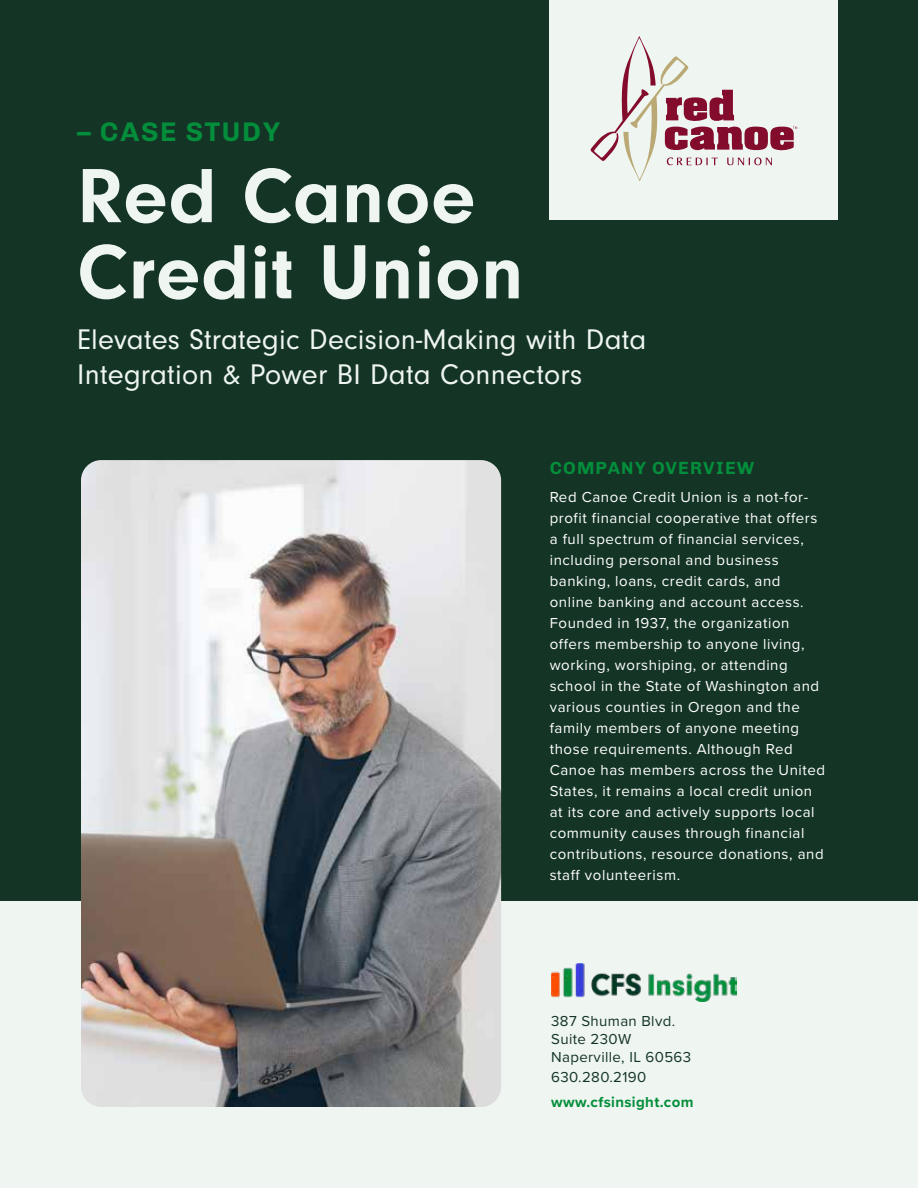
<style>
.page{position:relative;width:918px;height:1188px;background:#fff}
.page>*{position:absolute;margin:0;border:0;box-sizing:border-box;transform-origin:0 0}
.t1{font:700 79.65px/76.2px "Neuzeit Gro";letter-spacing:.01em;color:#eff5f1}
.t2{font:29.4px/35.4px "Neuzeit Gro";letter-spacing:.01em;color:#eff5f1}
.t3{font:700 27.6px "Chivo";letter-spacing:.06em;color:#048e3b}
.t4{font:700 18px "Chivo";letter-spacing:.06em;color:#048e3b}
.t5{font:15px/21px "Proxima Nova";letter-spacing:.04em;color:#fff}
.t6{font:15px/18px "Proxima Nova";letter-spacing:.025em;color:#143526}
.t7{font:700 15px "Proxima Nova";letter-spacing:.025em;color:#048e3b}
</style>
<div class="page">
<div style="left:0;top:868px;width:918px;height:320px;background:#eff5f1"></div>
<div style="left:0;top:0;width:918px;height:901px;background:#143526"></div>
<img style="left:81px;top:460px;width:420px;height:647px">
<img style="left:552px;top:964px;width:185px;height:38px">
<div style="left:550px;top:0;width:288px;height:219px;background:#eff5f1"></div>
<svg style="left:590px;top:36px;width:207px;height:145px"></svg>
<h3 class="t3" style="left:77px;top:115px;width:205px">– CASE STUDY</h3>
<h1 class="t1" style="left:77px;top:159px;width:448px">Red Canoe<br>Credit Union</h1>
<h2 class="t2" style="left:77px;top:322px;width:571px">Elevates Strategic Decision-Making with Data<br>Integration &amp; Power BI Data Connectors</h2>
<p class="t4" style="left:550px;top:457px;width:206px">COMPANY OVERVIEW</p>
<p class="t5" style="left:550px;top:486px;width:277px">Red Canoe Credit Union is a not-for&shy;profit financial cooperative that offers a full spectrum of financial services, including personal and business banking, loans, credit cards, and online banking and account access.<br>Founded in 1937, the organization offers membership to anyone living, working, worshiping, or attending school in the State of Washington and various counties in Oregon and the family members of anyone meeting those requirements. Although Red Canoe has members across the United States, it remains a local credit union at its core and actively supports local community causes through financial contributions, resource donations, and staff volunteerism.</p>
<p class="t6" style="left:551px;top:1011px;width:142px">387 Shuman Blvd.<br>Suite 230W<br>Naperville, IL 60563</p>
<p class="t6" style="left:551px;top:1067px;width:97px">630.280.2190</p>
<p class="t7" style="left:551px;top:1091px;width:144px">www.cfsinsight.com</p>
</div>
